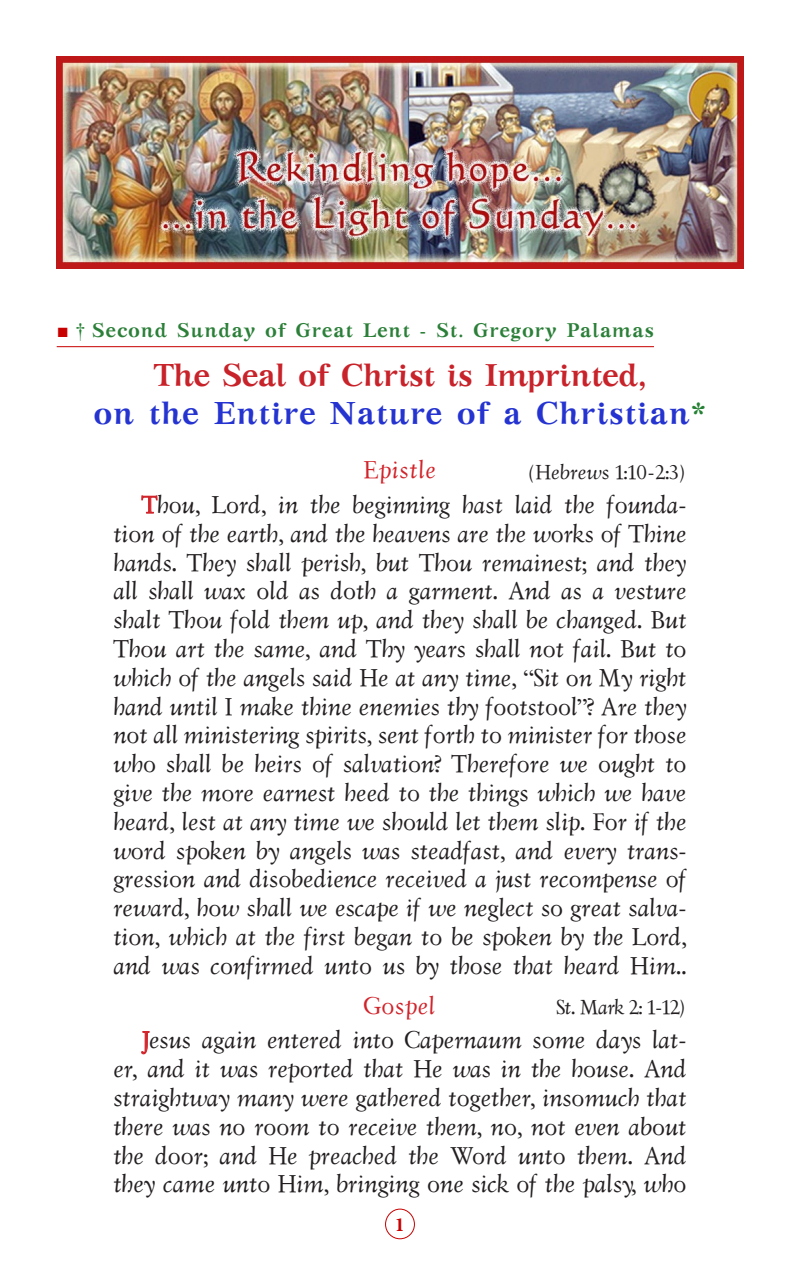
<style>
.page{position:relative;width:800px;height:1270px;background:#fff}
.page>*{position:absolute;margin:0;border:0;box-sizing:border-box;transform-origin:0 0}
.t1{font:700 32px "GFS Artemisia";letter-spacing:.02em;color:#2534d0}
.t2{font:700 32px "GFS Artemisia";letter-spacing:-.02em;color:#c8232a}
.t3{font:24px/28.8px "SK Grace Pol Uni W";color:#231f20;text-align:justify}
.t4{font:24px "SK Grace Pol Uni W";letter-spacing:.03em;color:#d1232a}
.t5{font:700 20px "GFS Artemisia";letter-spacing:.04em;color:#2b7f38}
.t6{font:20px "SK Grace Pol Uni W";letter-spacing:.005em;color:#231f20}
.t7{font:700 20px "Minion Pro";color:#c80000}
.s1{font-family:"CTOS New Times Roman Test 1";font-weight:400;color:#c80000}
.s2{font-family:"CTOS New Times Roman Test 1";font-weight:400;color:#258134}
.s3{font-family:"CTOS New Times Bold Test 1";font-weight:400;color:#258134}
.s4{color:#d1232a}
</style>
<div class="page">
<div style="left:385px;top:1209px;width:30px;height:30px;border:1px solid #c80000;border-radius:50%"></div>
<hr style="left:57px;top:346px;width:597px;height:1px;background:#c80000">
<svg style="left:141px;top:495px;width:17px;height:19px"></svg>
<svg style="left:141px;top:1031px;width:9px;height:24px"></svg>
<img style="left:57px;top:57px;width:686px;height:211px">
<p class="t5" style="left:57px;top:313px;width:599px"><span class="s1">■</span> <span class="s2">†</span> Second Sunday of Great Lent - St. Gregory Palamas</p>
<p class="t2" style="left:153px;top:348px;width:495px">The Seal of Christ is Imprinted,</p>
<p class="t1" style="left:94px;top:386px;width:614px">on the Entire Nature of a Christian<span class="s3">*</span></p>
<p class="t4" style="left:364px;top:456px;width:74px">Epistle</p>
<p class="t3" style="left:113px;top:491px;width:575px;text-indent:28px"><span class="s4">T</span>hou, Lord, in the beginning hast laid the founda&shy;tion of the earth, and the heavens are the works of Thine hands. They shall perish, but Thou remainest; and they all shall wax old as doth a garment. And as a vesture shalt Thou fold them up, and they shall be changed. But Thou art the same, and Thy years shall not fail. But to which of the angels said He at any time, “Sit on My right hand until I make thine enemies thy footstool”? Are they not all ministering spirits, sent forth to minister for those who shall be heirs of salvation? Therefore we ought to give the more earnest heed to the things which we have heard, lest at any time we should let them slip. For if the word spoken by angels was steadfast, and every trans&shy;gression and disobedience received a just recompense of reward, how shall we escape if we neglect so great salva&shy;tion, which at the first began to be spoken by the Lord, and was confirmed unto us by those that heard Him..</p>
<p class="t4" style="left:365px;top:991px;width:72px">Gospel</p>
<p class="t3" style="left:113px;top:1026px;width:575px;text-indent:28px"><span class="s4">J</span>esus again entered into Capernaum some days lat&shy;er, and it was reported that He was in the house. And straightway many were gathered together, insomuch that there was no room to receive them, no, not even about the door; and He preached the Word unto them. And they came unto Him, bringing one sick of the palsy, who</p>
<p class="t6" style="left:529px;top:460px;width:157px">(Hebrews 1:10-2:3)</p>
<p class="t6" style="left:557px;top:995px;width:129px">St. Mark 2: 1-12)</p>
<p class="t7" style="left:395px;top:1210px;width:11px">1</p>
</div>
